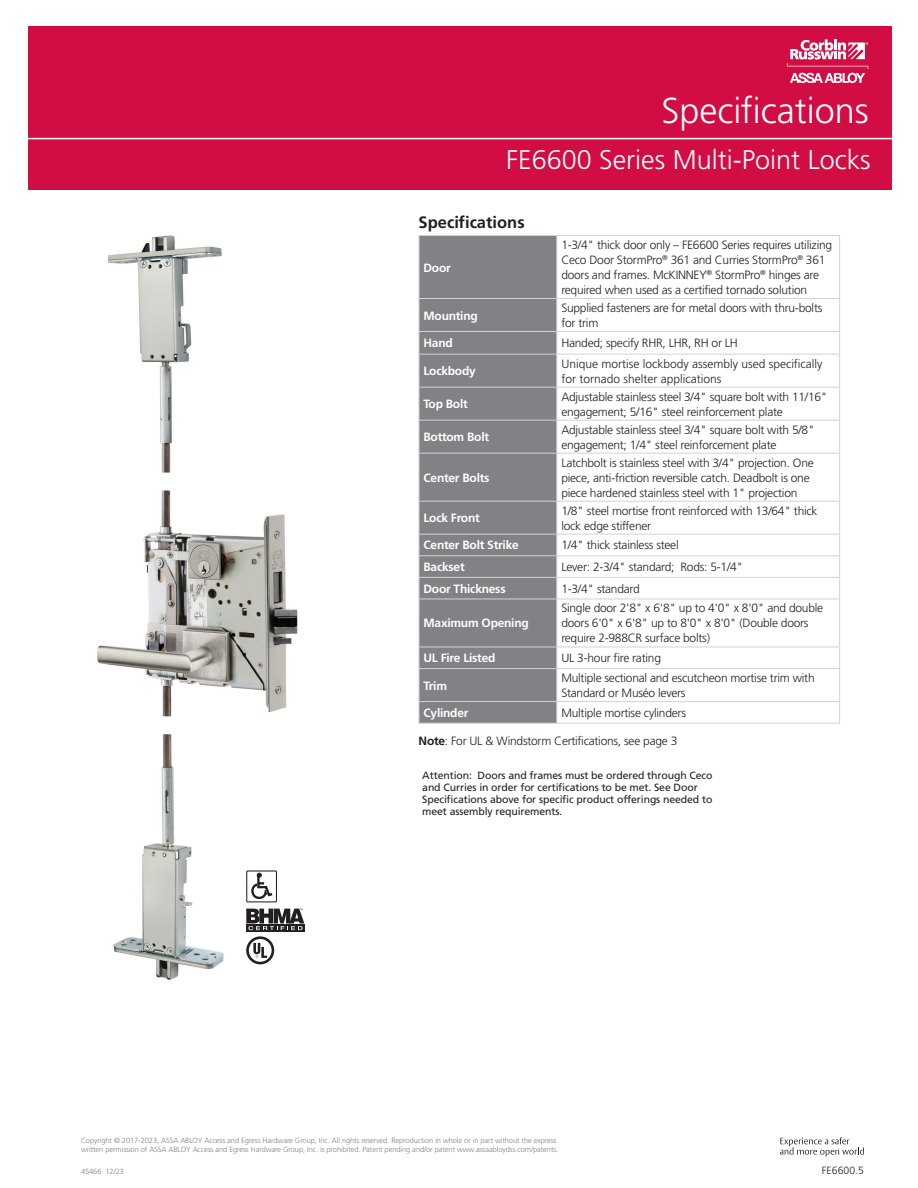
<style>
.page{position:relative;width:918px;height:1188px;background:#fff}
.page>*{position:absolute;margin:0;border:0;box-sizing:border-box;transform-origin:0 0}
.Page_Title__Right_Page{font:300 36px "Frutiger LT Pro";color:#fff}
.t1{font:300 27px "Frutiger LT Pro";color:#fff}
.Heading_1__SPAN{font:700 16.5px "Frutiger LT Pro";color:#231f20}
.Body{font:300 12px/15px "Frutiger LT Pro";letter-spacing:-.02em;color:#231f20}
.General_Table_Head__White{font:700 12px "Frutiger LT Pro";letter-spacing:-.02em;color:#fff}
.Body-2{font:300 12px/15px "Frutiger LT Pro";color:#231f20}
.Body__SPAN{font:300 12px "Frutiger LT Pro";letter-spacing:-.02em;color:#231f20}
.t2{font:10.5px/12px "Frutiger LT Pro";letter-spacing:-.01em;color:#231f20}
.t3{font:300 10.5px "Frutiger LT Pro";color:#231f20}
.t4{font:300 7.5px/9px "Frutiger LT Pro";letter-spacing:-.01em;color:#808285}
.s1{font-weight:700}
</style>
<div class="page">
<div style="left:28px;top:26px;width:864px;height:164px;background:#d20d44"></div>
<hr style="left:0;top:138px;width:918px;height:1px;background:#fff">
<svg style="left:787px;top:39px;width:81px;height:44px"></svg>
<svg style="left:780px;top:1137px;width:84px;height:20px"></svg>
<img style="left:97px;top:235px;width:208px;height:745px">
<svg style="left:246px;top:930px;width:58px;height:2px"></svg>
<svg style="left:246px;top:909px;width:58px;height:21px"></svg>
<svg style="left:246px;top:936px;width:28px;height:28px"></svg>
<div style="left:246px;top:870px;width:31px;height:32px;border:1px solid #231f20"></div>
<svg style="left:250px;top:873px;width:25px;height:27px"></svg>
<div style="left:420px;top:236px;width:136px;height:487px;background:#808285"></div>
<svg style="left:557px;top:236px;width:282px;height:487px"></svg>
<hr style="left:419px;top:235px;width:138px;height:1px;background:#d1d2d4">
<hr style="left:419px;top:236px;width:1px;height:62px;background:#d1d2d4">
<hr style="left:557px;top:235px;width:283px;height:1px;background:#d1d2d4">
<hr style="left:556px;top:236px;width:1px;height:62px;background:#d1d2d4">
<hr style="left:839px;top:236px;width:1px;height:62px;background:#d1d2d4">
<hr style="left:419px;top:298px;width:138px;height:1px;background:#d1d2d4">
<hr style="left:419px;top:299px;width:1px;height:32px;background:#d1d2d4">
<hr style="left:557px;top:298px;width:283px;height:1px;background:#d1d2d4">
<hr style="left:556px;top:299px;width:1px;height:32px;background:#d1d2d4">
<hr style="left:839px;top:299px;width:1px;height:32px;background:#d1d2d4">
<hr style="left:419px;top:331px;width:138px;height:1px;background:#d1d2d4">
<svg style="left:419px;top:332px;width:1px;height:22px"></svg>
<hr style="left:557px;top:331px;width:283px;height:1px;background:#d1d2d4">
<svg style="left:556px;top:332px;width:1px;height:22px"></svg>
<svg style="left:839px;top:332px;width:1px;height:22px"></svg>
<hr style="left:419px;top:354px;width:138px;height:1px;background:#d1d2d4">
<hr style="left:419px;top:355px;width:1px;height:32px;background:#d1d2d4">
<hr style="left:557px;top:354px;width:283px;height:1px;background:#d1d2d4">
<hr style="left:556px;top:355px;width:1px;height:32px;background:#d1d2d4">
<hr style="left:839px;top:355px;width:1px;height:32px;background:#d1d2d4">
<hr style="left:419px;top:387px;width:138px;height:1px;background:#d1d2d4">
<hr style="left:419px;top:388px;width:1px;height:32px;background:#d1d2d4">
<hr style="left:557px;top:387px;width:283px;height:1px;background:#d1d2d4">
<hr style="left:556px;top:388px;width:1px;height:32px;background:#d1d2d4">
<hr style="left:839px;top:388px;width:1px;height:32px;background:#d1d2d4">
<hr style="left:419px;top:420px;width:138px;height:1px;background:#d1d2d4">
<hr style="left:419px;top:421px;width:1px;height:32px;background:#d1d2d4">
<hr style="left:557px;top:420px;width:283px;height:1px;background:#d1d2d4">
<hr style="left:556px;top:421px;width:1px;height:32px;background:#d1d2d4">
<hr style="left:839px;top:421px;width:1px;height:32px;background:#d1d2d4">
<hr style="left:419px;top:453px;width:138px;height:1px;background:#d1d2d4">
<hr style="left:419px;top:454px;width:1px;height:47px;background:#d1d2d4">
<hr style="left:557px;top:453px;width:283px;height:1px;background:#d1d2d4">
<hr style="left:556px;top:454px;width:1px;height:47px;background:#d1d2d4">
<hr style="left:839px;top:454px;width:1px;height:47px;background:#d1d2d4">
<hr style="left:419px;top:501px;width:138px;height:1px;background:#d1d2d4">
<hr style="left:419px;top:502px;width:1px;height:32px;background:#d1d2d4">
<hr style="left:557px;top:501px;width:283px;height:1px;background:#d1d2d4">
<hr style="left:556px;top:502px;width:1px;height:32px;background:#d1d2d4">
<hr style="left:839px;top:502px;width:1px;height:32px;background:#d1d2d4">
<hr style="left:419px;top:534px;width:138px;height:1px;background:#d1d2d4">
<hr style="left:557px;top:534px;width:283px;height:1px;background:#d1d2d4">
<hr style="left:419px;top:555px;width:138px;height:1px;background:#d1d2d4">
<hr style="left:557px;top:555px;width:283px;height:1px;background:#d1d2d4">
<hr style="left:419px;top:577px;width:138px;height:1px;background:#d1d2d4">
<svg style="left:419px;top:535px;width:1px;height:64px"></svg>
<hr style="left:557px;top:577px;width:283px;height:1px;background:#d1d2d4">
<svg style="left:556px;top:535px;width:1px;height:64px"></svg>
<svg style="left:839px;top:535px;width:1px;height:64px"></svg>
<hr style="left:419px;top:599px;width:138px;height:1px;background:#d1d2d4">
<hr style="left:419px;top:599px;width:1px;height:48px;background:#d1d2d4">
<hr style="left:557px;top:599px;width:283px;height:1px;background:#d1d2d4">
<hr style="left:556px;top:599px;width:1px;height:48px;background:#d1d2d4">
<hr style="left:839px;top:599px;width:1px;height:48px;background:#d1d2d4">
<hr style="left:419px;top:647px;width:138px;height:1px;background:#d1d2d4">
<svg style="left:419px;top:647px;width:1px;height:21px"></svg>
<hr style="left:557px;top:647px;width:283px;height:1px;background:#d1d2d4">
<svg style="left:556px;top:647px;width:1px;height:21px"></svg>
<svg style="left:839px;top:648px;width:1px;height:20px"></svg>
<hr style="left:419px;top:668px;width:138px;height:1px;background:#d1d2d4">
<hr style="left:419px;top:669px;width:1px;height:32px;background:#d1d2d4">
<hr style="left:557px;top:668px;width:283px;height:1px;background:#d1d2d4">
<hr style="left:556px;top:669px;width:1px;height:32px;background:#d1d2d4">
<hr style="left:839px;top:669px;width:1px;height:32px;background:#d1d2d4">
<hr style="left:419px;top:701px;width:138px;height:1px;background:#d1d2d4">
<svg style="left:419px;top:702px;width:1px;height:21px"></svg>
<hr style="left:557px;top:701px;width:283px;height:1px;background:#d1d2d4">
<svg style="left:556px;top:702px;width:1px;height:21px"></svg>
<svg style="left:839px;top:702px;width:1px;height:21px"></svg>
<hr style="left:419px;top:723px;width:138px;height:1px;background:#d1d2d4">
<hr style="left:557px;top:723px;width:283px;height:1px;background:#d1d2d4">
<p class="Page_Title__Right_Page" style="left:662px;top:90px;width:209px">Specifications</p>
<h1 class="Page_Title__Right_Page" style="left:607px;top:91px;width:247px">Rim Exit Fe ure</h1>
<h2 class="t1" style="left:506px;top:144px;width:366px">FE6600 Series Multi-Point Locks</h2>
<h2 class="t1" style="left:708px;top:143px;width:161px">FE6600 Series</h2>
<p class="Heading_1__SPAN" style="left:419px;top:213px;width:108px">Specifications</p>
<p class="General_Table_Head__White" style="left:423px;top:260px;width:29px">Door</p>
<p class="Body" style="left:561px;top:237px;width:272px">1-3/4" thick door only – FE6600 Series requires utilizing<br>Ceco Door StormPro<sup>®</sup> 361 and Curries StormPro<sup>®</sup> 361</p>
<p class="Body" style="left:561px;top:267px;width:259px">doors and frames. McKINNEY<sup>®</sup> StormPro<sup>®</sup> hinges are</p>
<p class="Body" style="left:561px;top:282px;width:247px">required when used as a certified tornado solution</p>
<p class="General_Table_Head__White" style="left:423px;top:308px;width:56px">Mounting</p>
<p class="Body" style="left:561px;top:300px;width:263px">Supplied fasteners are for metal doors with thru-bolts for trim</p>
<p class="General_Table_Head__White" style="left:423px;top:336px;width:31px">Hand</p>
<p class="Body" style="left:561px;top:336px;width:178px">Handed; specify RHR, LHR, RH or LH</p>
<p class="General_Table_Head__White" style="left:423px;top:364px;width:54px">Lockbody</p>
<p class="Body-2" style="left:561px;top:356px;width:263px">Unique mortise lockbody assembly used specifically for tornado shelter applications</p>
<p class="General_Table_Head__White" style="left:423px;top:397px;width:46px">Top Bolt</p>
<p class="Body" style="left:561px;top:389px;width:268px">Adjustable stainless steel 3/4" square bolt with 11/16" engagement; 5/16" steel reinforcement plate</p>
<p class="General_Table_Head__White" style="left:423px;top:430px;width:67px">Bottom Bolt</p>
<p class="Body" style="left:561px;top:422px;width:255px">Adjustable stainless steel 3/4" square bolt with 5/8" engagement; 1/4" steel reinforcement plate</p>
<p class="General_Table_Head__White" style="left:423px;top:470px;width:68px">Center Bolts</p>
<p class="Body" style="left:561px;top:455px;width:254px">Latchbolt is stainless steel with 3/4" projection. One piece, anti-friction reversible catch. Deadbolt is one piece hardened stainless steel with 1" projection</p>
<p class="General_Table_Head__White" style="left:423px;top:511px;width:58px">Lock Front</p>
<p class="Body" style="left:561px;top:503px;width:258px">1/8" steel mortise front reinforced with 13/64" thick lock edge stiffener</p>
<p class="General_Table_Head__White" style="left:423px;top:538px;width:97px">Center Bolt Strike</p>
<p class="Body" style="left:561px;top:538px;width:119px">1/4" thick stainless steel</p>
<p class="General_Table_Head__White" style="left:423px;top:560px;width:43px">Backset</p>
<p class="Body" style="left:561px;top:560px;width:183px">Lever: 2-3/4" standard; Rods: 5-1/4"</p>
<p class="General_Table_Head__White" style="left:423px;top:581px;width:84px">Door Thickness</p>
<p class="Body" style="left:561px;top:581px;width:80px">1-3/4" standard</p>
<p class="General_Table_Head__White" style="left:423px;top:616px;width:107px">Maximum Opening</p>
<p class="Body" style="left:561px;top:601px;width:263px">Single door 2'8" x 6'8" up to 4'0" x 8'0" and double doors 6'0" x 6'8" up to 8'0" x 8'0" (Double doors require 2-988CR surface bolts)</p>
<p class="General_Table_Head__White" style="left:423px;top:651px;width:74px">UL Fire Listed</p>
<p class="Body" style="left:561px;top:651px;width:101px">UL 3-hour fire rating</p>
<p class="General_Table_Head__White" style="left:423px;top:678px;width:25px">Trim</p>
<p class="Body" style="left:561px;top:671px;width:255px">Multiple sectional and escutcheon mortise trim with<br>Standard or Muséo levers</p>
<p class="General_Table_Head__White" style="left:423px;top:706px;width:46px">Cylinder</p>
<p class="Body" style="left:561px;top:705px;width:126px">Multiple mortise cylinders</p>
<p class="Body__SPAN" style="left:419px;top:734px;width:260px"><span class="s1">Note</span>: For UL &amp; Windstorm Certifications, see page 3</p>
<p class="t2" style="left:422px;top:769px;width:292px">Attention: Doors and frames must be ordered through Ceco and Curries in order for certifications to be met. See Door Specifications above for specific product offerings needed to meet assembly requirements.</p>
<p class="t4" style="left:81px;top:1136px;width:479px">Copyright © 2017-2023, ASSA ABLOY Access and Egress Hardware Group, Inc. All rights reserved. Reproduction in whole or in part without the express written permission of ASSA ABLOY Access and Egress Hardware Group, Inc. is prohibited. Patent pending and/or patent www.assaabloydss.com/patents.</p>
<p class="t4" style="left:81px;top:1167px;width:44px">45466 12/23</p>
<p class="t3" style="left:822px;top:1164px;width:44px">FE6600.5</p>
</div>
